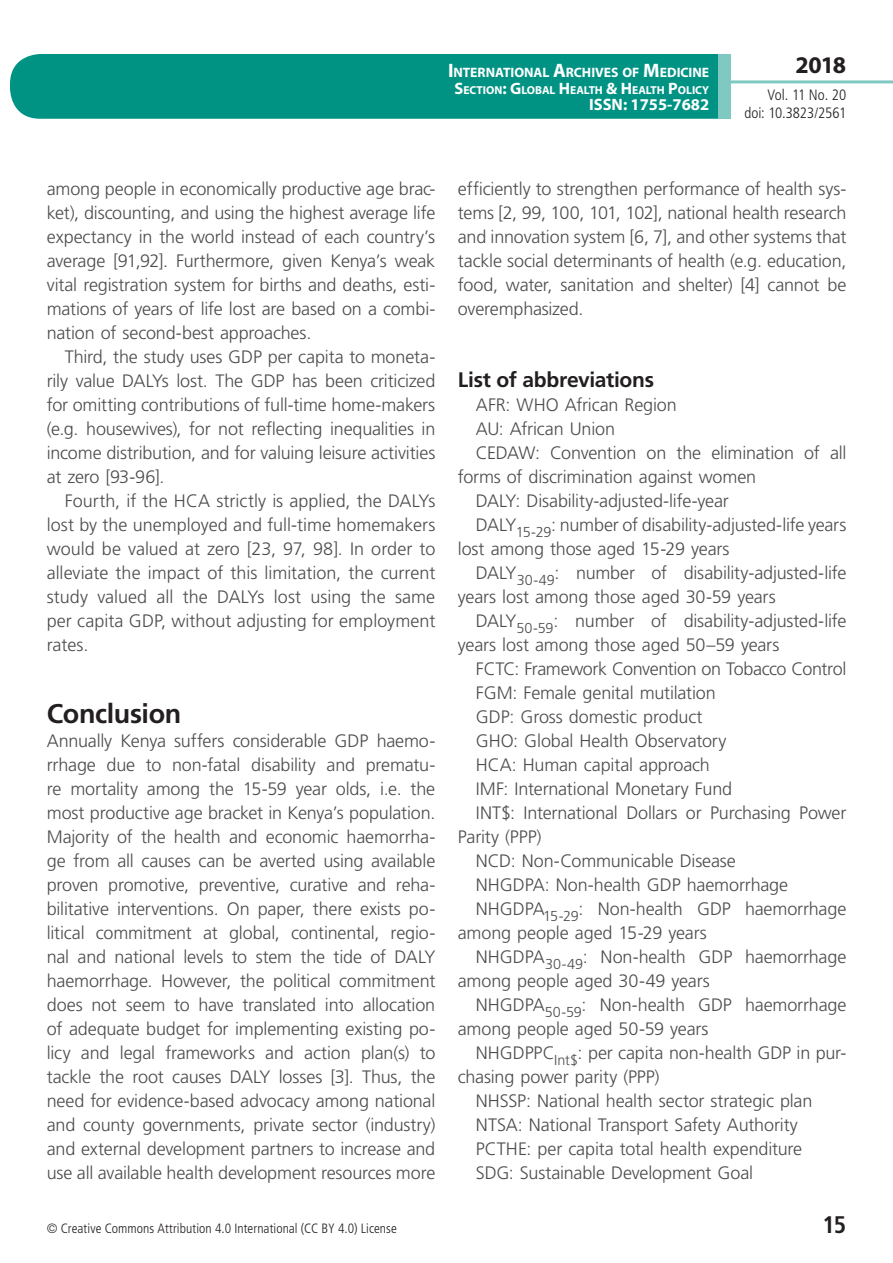
<style>
.page{position:relative;width:893px;height:1263px;background:#fff}
.page>*{position:absolute;margin:0;border:0;box-sizing:border-box;transform-origin:0 0}
.t1{font:700 27px "Frutiger LT Std";letter-spacing:-.015em;color:#231f20}
.t2{font:700 24px "Myriad Pro";color:#231f20}
.t3{font:700 condensed 24px "Frutiger LT Std";color:#231f20}
.t4{font:700 21px "Frutiger LT Std";letter-spacing:-.015em;color:#231f20}
.t5{font:300 18px/24px "Frutiger LT Std";letter-spacing:-.01em;color:#4b4c4d;text-align:justify}
.t6{font:700 16.5px "Myriad Pro";color:#fff}
.t7{font:300 condensed 15px/18px "Frutiger LT Std";letter-spacing:-.005em;color:#231f20;text-align:right}
.t8{font:700 13.65px "Myriad Pro";letter-spacing:-.005em;color:#fff}
.t9{font:300 condensed 13.5px "Frutiger LT Std";letter-spacing:.005em;color:#231f20}
.t10{font:700 11.55px "Myriad Pro";color:#fff}
.s1{font-size:19.5px}
.s2{font-size:16.5px}
</style>
<div class="page">
<div style="left:10px;top:54px;width:775px;height:65px;background:#009384;border-radius:30px"></div>
<div style="left:732px;top:0;width:161px;height:157px;background:#fff"></div>
<hr style="left:730px;top:80px;width:163px;height:3px;background:#80c9c2">
<div style="left:718px;top:54px;width:13px;height:65px;background:#80c9c2"></div>
<p class="t8" style="left:448px;top:64px;width:263px"><span class="s1">I</span>NTERNATIONAL <span class="s1">A</span>RCHIVES OF <span class="s1">M</span>EDICINE</p>
<p class="t10" style="left:454px;top:82px;width:256px"><span class="s2">S</span>ECTION<span class="s2">: G</span>LOBAL <span class="s2">H</span> EALTH <span class="s2">&amp; H</span> EALTH <span class="s2">P</span>OLICY</p>
<p class="t6" style="left:589px;top:94px;width:122px">ISSN: 1755-7682</p>
<h2 class="t2" style="left:795px;top:49px;width:52px">2018</h2>
<p class="t7" style="left:744px;top:86px;width:103px">Vol. 11 No. 20 doi: 10.3823/2561</p>
<p class="t5" style="left:47px;top:177px;width:390px">among people in economically productive age brac&shy;ket), discounting, and using the highest average life expectancy in the world instead of each country’s average [91,92]. Furthermore, given Kenya’s weak vital registration system for births and deaths, esti&shy;mations of years of life lost are based on a combi&shy;nation of second-best approaches.</p>
<p class="t5" style="left:47px;top:345px;width:390px;text-indent:18px">Third, the study uses GDP per capita to moneta&shy;rily value DALYs lost. The GDP has been criticized for omitting contributions of full-time home-makers (e.g. housewives), for not reflecting inequalities in income distribution, and for valuing leisure activities at zero [93-96].</p>
<p class="t5" style="left:47px;top:489px;width:390px;text-indent:18px">Fourth, if the HCA strictly is applied, the DALYs lost by the unemployed and full-time homemakers would be valued at zero [23, 97, 98]. In order to alleviate the impact of this limitation, the current study valued all the DALYs lost using the same per capita GDP, without adjusting for employment rates.</p>
<h1 class="t1" style="left:47px;top:698px;width:136px">Conclusion</h1>
<p class="t5" style="left:47px;top:729px;width:390px">Annually Kenya suffers considerable GDP haemo&shy;rrhage due to non-fatal disability and prematu&shy;re mortality among the 15-59 year olds, i.e. the most productive age bracket in Kenya’s population.<br>Majority of the health and economic haemorrha&shy;ge from all causes can be averted using available proven promotive, preventive, curative and reha&shy;bilitative interventions. On paper, there exists po&shy;litical commitment at global, continental, regio&shy;nal and national levels to stem the tide of DALY haemorrhage. However, the political commitment does not seem to have translated into allocation of adequate budget for implementing existing po&shy;licy and legal frameworks and action plan(s) to tackle the root causes DALY losses [3]. Thus, the need for evidence-based advocacy among national and county governments, private sector (industry) and external development partners to increase and use all available health development resources more</p>
<p class="t5" style="left:458px;top:177px;width:390px">efficiently to strengthen performance of health sys&shy;tems [2, 99, 100, 101, 102], national health research and innovation system [6, 7], and other systems that tackle social determinants of health (e.g. education, food, water, sanitation and shelter) [4] cannot be overemphasized.</p>
<p class="t4" style="left:458px;top:367px;width:198px">List of abbreviations</p>
<p class="t5" style="left:476px;top:393px;width:202px">AFR: WHO African Region</p>
<p class="t5" style="left:476px;top:417px;width:141px">AU: African Union</p>
<p class="t5" style="left:476px;top:441px;width:372px">CEDAW: Convention on the elimination of all</p>
<p class="t5" style="left:458px;top:465px;width:300px">forms of discrimination against women</p>
<p class="t5" style="left:476px;top:489px;width:255px">DALY: Disability-adjusted-life-year</p>
<p class="t5" style="left:476px;top:513px;width:372px">DALY<sub>15-29</sub>: number of disability-adjusted-life years</p>
<p class="t5" style="left:458px;top:537px;width:273px">lost among those aged 15-29 years</p>
<p class="t5" style="left:476px;top:561px;width:372px">DALY<sub>30-49</sub>: number of disability-adjusted-life</p>
<p class="t5" style="left:458px;top:585px;width:319px">years lost among those aged 30-59 years</p>
<p class="t5" style="left:476px;top:609px;width:372px">DALY<sub>50-59</sub>: number of disability-adjusted-life</p>
<p class="t5" style="left:458px;top:633px;width:323px">years lost among those aged 50–59 years</p>
<p class="t5" style="left:476px;top:657px;width:372px">FCTC: Framework Convention on Tobacco Control</p>
<p class="t5" style="left:476px;top:681px;width:241px">FGM: Female genital mutilation</p>
<p class="t5" style="left:476px;top:705px;width:228px">GDP: Gross domestic product</p>
<p class="t5" style="left:476px;top:729px;width:252px">GHO: Global Health Observatory</p>
<p class="t5" style="left:476px;top:753px;width:236px">HCA: Human capital approach</p>
<p class="t5" style="left:476px;top:777px;width:258px">IMF: International Monetary Fund</p>
<p class="t5" style="left:476px;top:801px;width:372px">INT$: International Dollars or Purchasing Power</p>
<p class="t5" style="left:458px;top:825px;width:85px">Parity (PPP)</p>
<p class="t5" style="left:476px;top:849px;width:262px">NCD: Non-Communicable Disease</p>
<p class="t5" style="left:476px;top:873px;width:314px">NHGDPA: Non-health GDP haemorrhage</p>
<p class="t5" style="left:476px;top:897px;width:372px">NHGDPA<sub>15-29</sub>: Non-health GDP haemorrhage</p>
<p class="t5" style="left:458px;top:921px;width:250px">among people aged 15-29 years</p>
<p class="t5" style="left:476px;top:945px;width:372px">NHGDPA<sub>30-49</sub>: Non-health GDP haemorrhage</p>
<p class="t5" style="left:458px;top:969px;width:253px">among people aged 30-49 years</p>
<p class="t5" style="left:476px;top:993px;width:372px">NHGDPA<sub>50-59</sub>: Non-health GDP haemorrhage</p>
<p class="t5" style="left:458px;top:1017px;width:252px">among people aged 50-59 years</p>
<p class="t5" style="left:476px;top:1041px;width:372px">NHGDPPC<sub>Int$</sub>: per capita non-health GDP in pur-</p>
<p class="t5" style="left:458px;top:1065px;width:203px">chasing power parity (PPP)</p>
<p class="t5" style="left:476px;top:1089px;width:338px">NHSSP: National health sector strategic plan</p>
<p class="t5" style="left:476px;top:1113px;width:324px">NTSA: National Transport Safety Authority</p>
<p class="t5" style="left:476px;top:1137px;width:328px">PCTHE: per capita total health expenditure</p>
<p class="t5" style="left:476px;top:1161px;width:279px">SDG: Sustainable Development Goal</p>
<p class="t9" style="left:47px;top:1220px;width:352px">© Creative Commons Attribution 4.0 International (CC BY 4.0) License</p>
<h2 class="t3" style="left:822px;top:1210px;width:25px">15</h2>
</div>
